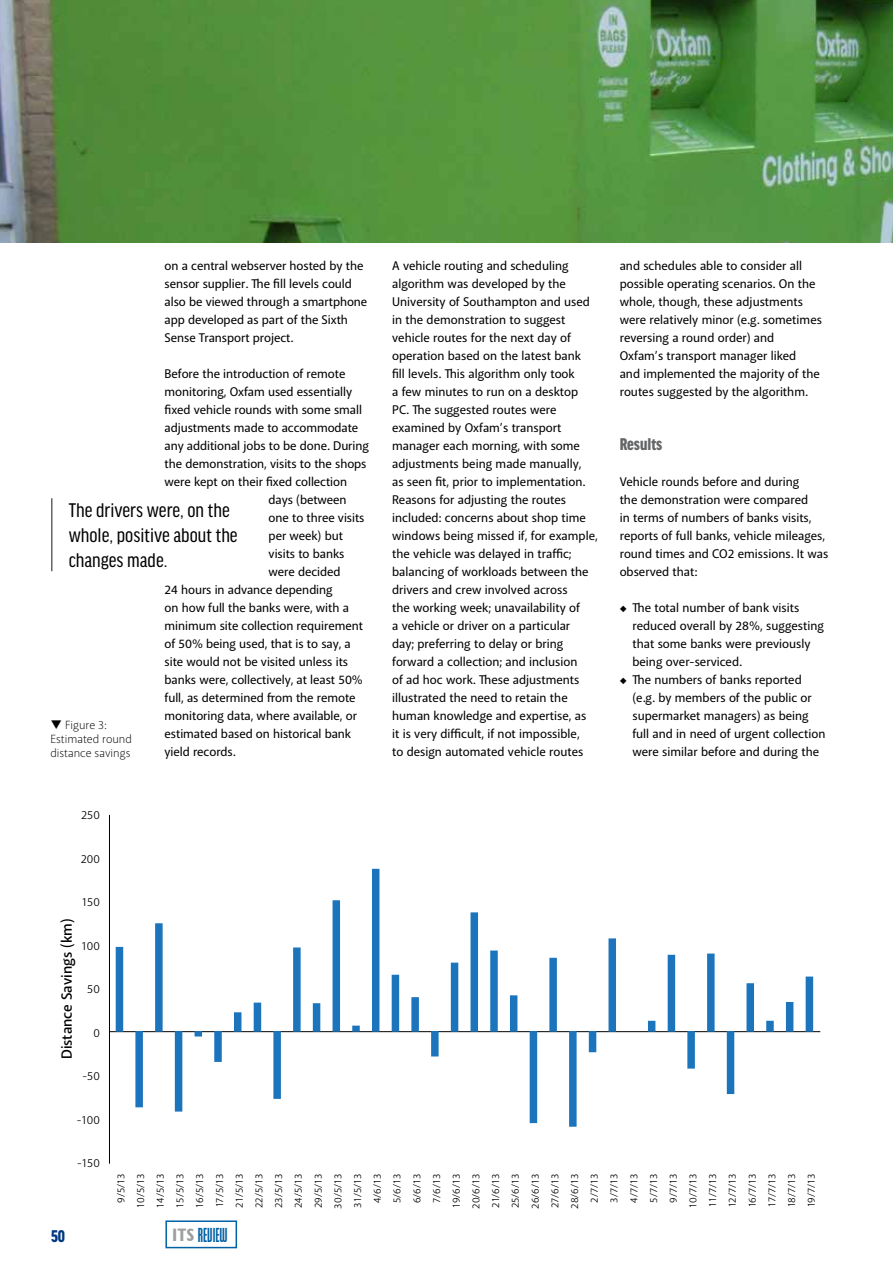
<style>
.page{position:relative;width:893px;height:1263px;background:#fff}
.page>*{position:absolute;margin:0;border:0;box-sizing:border-box;transform-origin:0 0}
.t1{font:condensed 21px/25.2px "Good Headline Pro";color:#000}
.t2{font:18px "Marten Grotesque";color:#0061a5}
.t3{font:900 condensed 18px "Good Headline Pro";color:#646567}
.t4{font:900 condensed 18px "Good Headline Pro";color:#003882}
.t5{font:600 15px "Akagi Pro";color:#000}
.t6{font:500 12.75px/18px "Akagi Pro";color:#000}
.t7{font:300 12px/14.4px "Akagi Pro";color:#000}
.t8{font:12px "Akagi Pro";color:#000}
.t9{font:10.5px/19.8px "Akagi Pro";color:#000;text-align:center}
.s1{font-family:"Gill Sans";font-weight:700;font-stretch:condensed;color:#9c9e9f}
</style>
<div class="page">
<div style="left:165px;top:1220px;width:72px;height:28px;border:2px solid #0061a5"></div>
<hr style="left:109px;top:815px;width:1px;height:349px;background:#000">
<hr style="left:110px;top:1031px;width:710px;height:1px;background:#000">
<div style="left:116px;top:947px;width:7px;height:85px;background:#1c75bc"></div>
<div style="left:155px;top:923px;width:8px;height:109px;background:#1c75bc"></div>
<div style="left:234px;top:1012px;width:7px;height:20px;background:#1c75bc"></div>
<div style="left:254px;top:1002px;width:7px;height:30px;background:#1c75bc"></div>
<div style="left:293px;top:947px;width:8px;height:85px;background:#1c75bc"></div>
<div style="left:313px;top:1003px;width:7px;height:29px;background:#1c75bc"></div>
<div style="left:333px;top:900px;width:7px;height:132px;background:#1c75bc"></div>
<div style="left:352px;top:1025px;width:8px;height:7px;background:#1c75bc"></div>
<div style="left:372px;top:869px;width:7px;height:163px;background:#1c75bc"></div>
<div style="left:392px;top:975px;width:7px;height:57px;background:#1c75bc"></div>
<div style="left:411px;top:997px;width:8px;height:35px;background:#1c75bc"></div>
<div style="left:451px;top:963px;width:7px;height:69px;background:#1c75bc"></div>
<div style="left:470px;top:912px;width:8px;height:120px;background:#1c75bc"></div>
<div style="left:490px;top:950px;width:8px;height:82px;background:#1c75bc"></div>
<div style="left:510px;top:995px;width:7px;height:37px;background:#1c75bc"></div>
<div style="left:549px;top:958px;width:8px;height:74px;background:#1c75bc"></div>
<div style="left:608px;top:938px;width:8px;height:94px;background:#1c75bc"></div>
<div style="left:668px;top:955px;width:7px;height:77px;background:#1c75bc"></div>
<div style="left:648px;top:1021px;width:7px;height:11px;background:#1c75bc"></div>
<div style="left:707px;top:953px;width:8px;height:79px;background:#1c75bc"></div>
<div style="left:746px;top:983px;width:8px;height:49px;background:#1c75bc"></div>
<div style="left:766px;top:1021px;width:8px;height:11px;background:#1c75bc"></div>
<div style="left:786px;top:1002px;width:7px;height:30px;background:#1c75bc"></div>
<div style="left:806px;top:976px;width:7px;height:56px;background:#1c75bc"></div>
<div style="left:135px;top:1031px;width:8px;height:76px;background:#1c75bc"></div>
<div style="left:175px;top:1031px;width:7px;height:80px;background:#1c75bc"></div>
<svg style="left:195px;top:1031px;width:7px;height:5px"></svg>
<div style="left:214px;top:1031px;width:8px;height:31px;background:#1c75bc"></div>
<div style="left:273px;top:1031px;width:8px;height:68px;background:#1c75bc"></div>
<div style="left:431px;top:1031px;width:8px;height:25px;background:#1c75bc"></div>
<div style="left:530px;top:1031px;width:7px;height:92px;background:#1c75bc"></div>
<div style="left:569px;top:1031px;width:8px;height:96px;background:#1c75bc"></div>
<div style="left:589px;top:1031px;width:7px;height:21px;background:#1c75bc"></div>
<div style="left:687px;top:1031px;width:8px;height:37px;background:#1c75bc"></div>
<div style="left:727px;top:1031px;width:7px;height:63px;background:#1c75bc"></div>
<img style="left:0;top:0;width:893px;height:242px">
<hr style="left:51px;top:498px;width:2px;height:73px;background:#646567">
<p class="t6" style="left:165px;top:257px;width:204px">on a central webserver hosted by the sensor supplier. The fill levels could also be viewed through a smartphone app developed as part of the Sixth Sense Transport project.</p>
<p class="t6" style="left:165px;top:365px;width:182px">Before the introduction of remote</p>
<p class="t6" style="left:165px;top:383px;width:189px">monitoring, Oxfam used essentially</p>
<p class="t6" style="left:165px;top:401px;width:199px">fixed vehicle rounds with some small</p>
<p class="t6" style="left:165px;top:419px;width:195px">adjustments made to accommodate</p>
<p class="t6" style="left:165px;top:437px;width:206px">any additional jobs to be done. During</p>
<p class="t6" style="left:165px;top:455px;width:203px">the demonstration, visits to the shops</p>
<p class="t6" style="left:165px;top:473px;width:184px">were kept on their fixed collection</p>
<p class="t6" style="left:269px;top:491px;width:80px">days (between</p>
<p class="t6" style="left:269px;top:509px;width:97px">one to three visits</p>
<p class="t6" style="left:269px;top:527px;width:76px">per week) but</p>
<p class="t6" style="left:269px;top:545px;width:77px">visits to banks</p>
<p class="t6" style="left:269px;top:563px;width:73px">were decided</p>
<p class="t6" style="left:165px;top:581px;width:170px">24 hours in advance depending</p>
<p class="t6" style="left:165px;top:599px;width:186px">on how full the banks were, with a</p>
<p class="t6" style="left:165px;top:617px;width:200px">minimum site collection requirement</p>
<p class="t6" style="left:165px;top:635px;width:188px">of 50% being used, that is to say, a</p>
<p class="t6" style="left:165px;top:653px;width:185px">site would not be visited unless its</p>
<p class="t6" style="left:165px;top:671px;width:200px">banks were, collectively, at least 50%</p>
<p class="t6" style="left:165px;top:689px;width:193px">full, as determined from the remote</p>
<p class="t6" style="left:165px;top:707px;width:194px">monitoring data, where available, or</p>
<p class="t6" style="left:165px;top:725px;width:188px">estimated based on historical bank</p>
<p class="t6" style="left:165px;top:743px;width:73px">yield records.</p>
<h1 class="t1" style="left:69px;top:497px;width:170px">The drivers were, on the whole, positive about the changes made.</h1>
<p class="t7" style="left:50px;top:717px;width:83px">❑ Figure 3:<br>Estimated round distance savings</p>
<p class="t8" style="left:81px;top:808px;width:20px">250</p>
<p class="t8" style="left:81px;top:851px;width:21px">200</p>
<p class="t8" style="left:82px;top:895px;width:19px">150</p>
<p class="t8" style="left:82px;top:938px;width:20px">100</p>
<p class="t8" style="left:87px;top:982px;width:14px">50</p>
<p class="t8" style="left:93px;top:1025px;width:8px">0</p>
<p class="t8" style="left:83px;top:1069px;width:19px">-50</p>
<p class="t8" style="left:77px;top:1112px;width:25px">-100</p>
<p class="t8" style="left:77px;top:1156px;width:24px">-150</p>
<p class="t5" style="left:57px;top:1059px;width:142px;rotate:-90deg">Distance Savings (km)</p>
<p class="t6" style="left:392px;top:257px;width:207px">A vehicle routing and scheduling algorithm was developed by the University of Southampton and used in the demonstration to suggest vehicle routes for the next day of operation based on the latest bank<br>fill levels. This algorithm only took<br>a few minutes to run on a desktop PC. The suggested routes were examined by Oxfam’s transport manager each morning, with some adjustments being made manually,<br>as seen fit, prior to implementation.<br>Reasons for adjusting the routes included: concerns about shop time windows being missed if, for example, the vehicle was delayed in traffic; balancing of workloads between the drivers and crew involved across<br>the working week; unavailability of<br>a vehicle or driver on a particular<br>day; preferring to delay or bring forward a collection; and inclusion<br>of ad hoc work. These adjustments illustrated the need to retain the human knowledge and expertise, as<br>it is very difficult, if not impossible,<br>to design automated vehicle routes</p>
<p class="t6" style="left:620px;top:257px;width:204px">and schedules able to consider all possible operating scenarios. On the whole, though, these adjustments were relatively minor (e.g. sometimes reversing a round order) and<br>Oxfam’s transport manager liked<br>and implemented the majority of the routes suggested by the algorithm.</p>
<h2 class="t3" style="left:620px;top:434px;width:44px">Results</h2>
<p class="t6" style="left:620px;top:473px;width:210px">Vehicle rounds before and during<br>the demonstration were compared<br>in terms of numbers of banks visits, reports of full banks, vehicle mileages, round times and CO2 emissions. It was observed that:</p>
<p class="t6" style="left:632px;top:599px;width:193px;text-indent:-13px">◆ The total number of bank visits reduced overall by 28%, suggesting that some banks were previously being over-serviced.</p>
<p class="t6" style="left:632px;top:671px;width:194px;text-indent:-13px">◆ The numbers of banks reported (e.g. by members of the public or supermarket managers) as being full and in need of urgent collection were similar before and during the</p>
<p class="t9" style="left:111px;top:1209px;width:36px;rotate:-90deg">9/5/13<br>10/5/13<br>14/5/13<br>15/5/13<br>16/5/13<br>17/5/13<br>21/5/13<br>22/5/13<br>23/5/13<br>24/5/13<br>29/5/13<br>30/5/13<br>31/5/13<br>4/6/13<br>5/6/13<br>6/6/13<br>7/6/13<br>19/6/13<br>20/6/13<br>21/6/13<br>25/6/13<br>26/6/13<br>27/6/13<br>28/6/13<br>2/7/13<br>3/7/13<br>4/7/13<br>5/7/13<br>9/7/13<br>10/7/13<br>11/7/13<br>12/7/13<br>16/7/13<br>17/7/13<br>18/7/13<br>19/7/13</p>
<h2 class="t4" style="left:51px;top:1226px;width:16px">50</h2>
<h2 class="t2" style="left:172px;top:1224px;width:57px"><span class="s1">ITS</span> REVIEW</h2>
</div>
